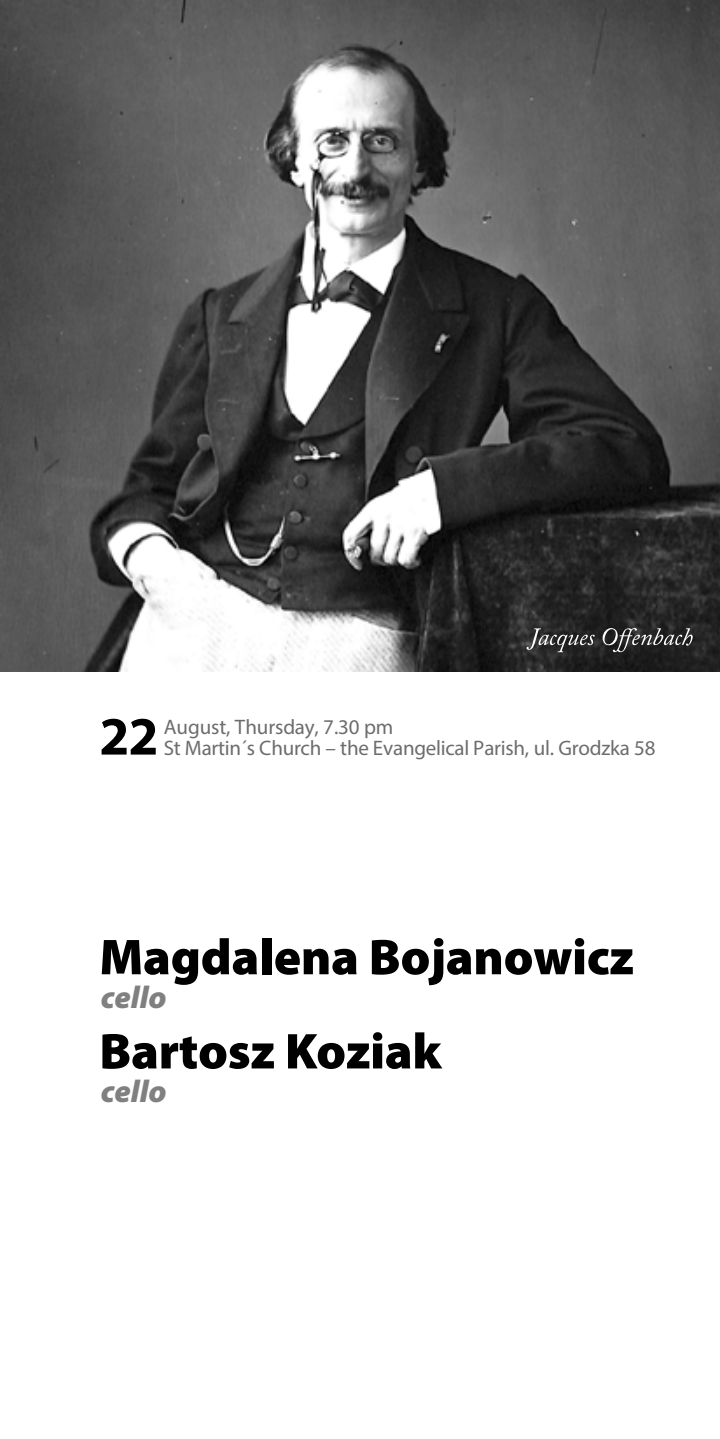
<style>
.page{position:relative;width:720px;height:1439px;background:#fff}
.page>*{position:absolute;margin:0;border:0;box-sizing:border-box;transform-origin:0 0}
.t1{font:700 54.25px "Myriad Pro";color:#000}
.t2{font:900 50.75px "Myriad Pro";letter-spacing:-.005em;color:#000}
.t3{font:italic 900 31.5px "Myriad Pro";letter-spacing:-.005em;color:#818080}
.t4{font:21px/21px "Myriad Pro";letter-spacing:-.015em;color:#6d6d6c}
</style>
<div class="page">
<img style="left:0;top:0;width:719px;height:672px">
<svg style="left:526px;top:628px;width:166px;height:24px;background:#494949"></svg>
<h1 class="t1" style="left:99px;top:701px;width:61px">22</h1>
<p class="t4" style="left:164px;top:715px;width:493px">August, Thursday, 7.30 pm<br>St Martin´s Church – the Evangelical Parish, ul. Grodzka 58</p>
<h2 class="t2" style="left:99px;top:928px;width:536px">Magdalena Bojanowicz</h2>
<h3 class="t3" style="left:101px;top:979px;width:67px">cello</h3>
<h2 class="t2" style="left:99px;top:1022px;width:343px">Bartosz Koziak</h2>
<h3 class="t3" style="left:101px;top:1073px;width:67px">cello</h3>
</div>
